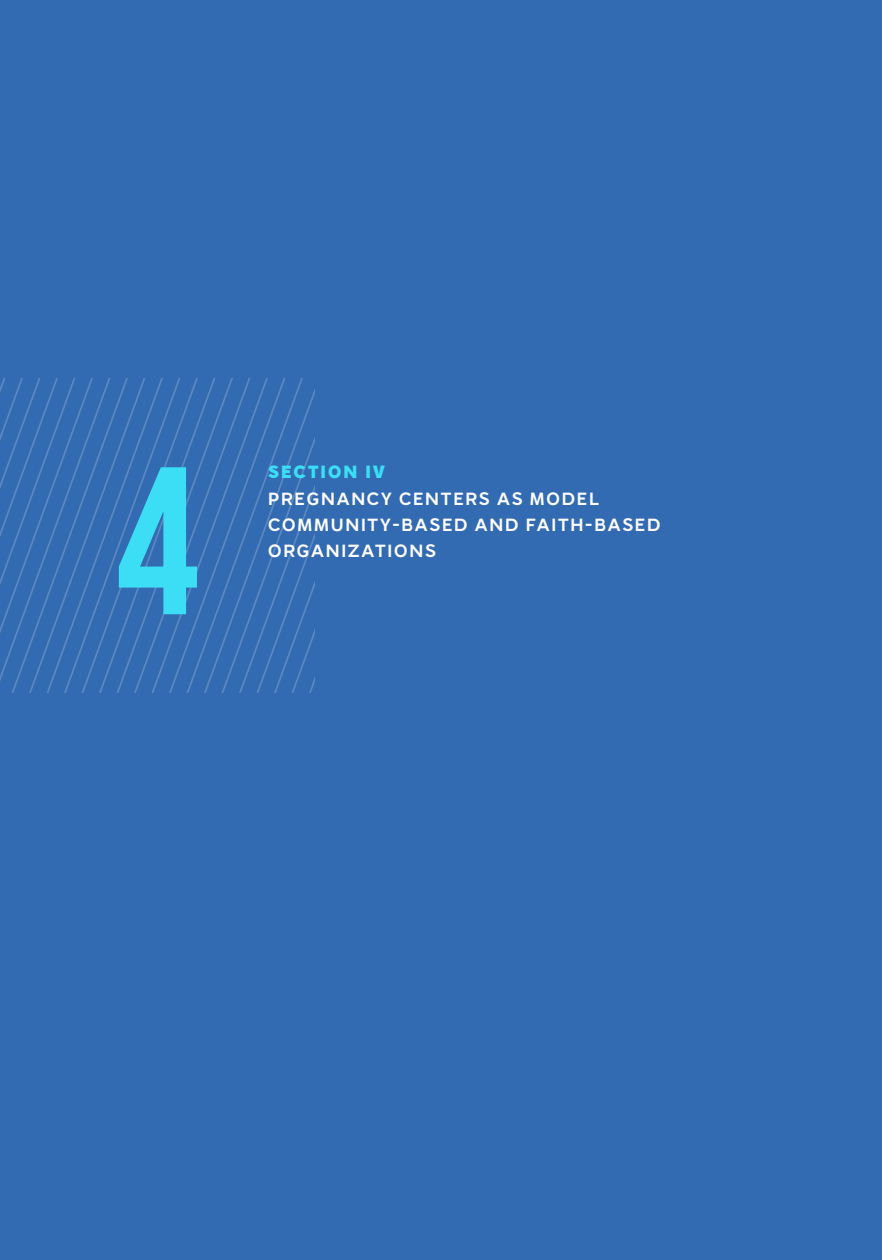
<style>
.page{position:relative;width:882px;height:1260px;background:#336bb2}
.page>*{position:absolute;margin:0;border:0;box-sizing:border-box;transform-origin:0 0}
.t1{font:700 210px "Bebas Neue";color:#3bdef5}
.t2{font:600 19.25px/26.2px "Halcyon";letter-spacing:.06em;color:#fff}
.t3{font:900 19.25px "Halcyon";letter-spacing:.07em;color:#3bdef5}
</style>
<div class="page">
<svg style="left:1px;top:378px;width:18px;height:315px"></svg>
<svg style="left:19px;top:378px;width:17px;height:315px"></svg>
<svg style="left:36px;top:378px;width:70px;height:315px"></svg>
<svg style="left:106px;top:378px;width:70px;height:315px"></svg>
<svg style="left:176px;top:378px;width:139px;height:315px"></svg>
<h1 class="t1" style="left:116px;top:427px;width:85px">4</h1>
<p class="t3" style="left:268px;top:458px;width:119px">SECTION IV</p>
<p class="t2" style="left:268px;top:485px;width:395px">PREGNANCY CENTERS AS MODEL<br>COMMUNITY-BASED AND FAITH-BASED<br>ORGANIZATIONS</p>
</div>
